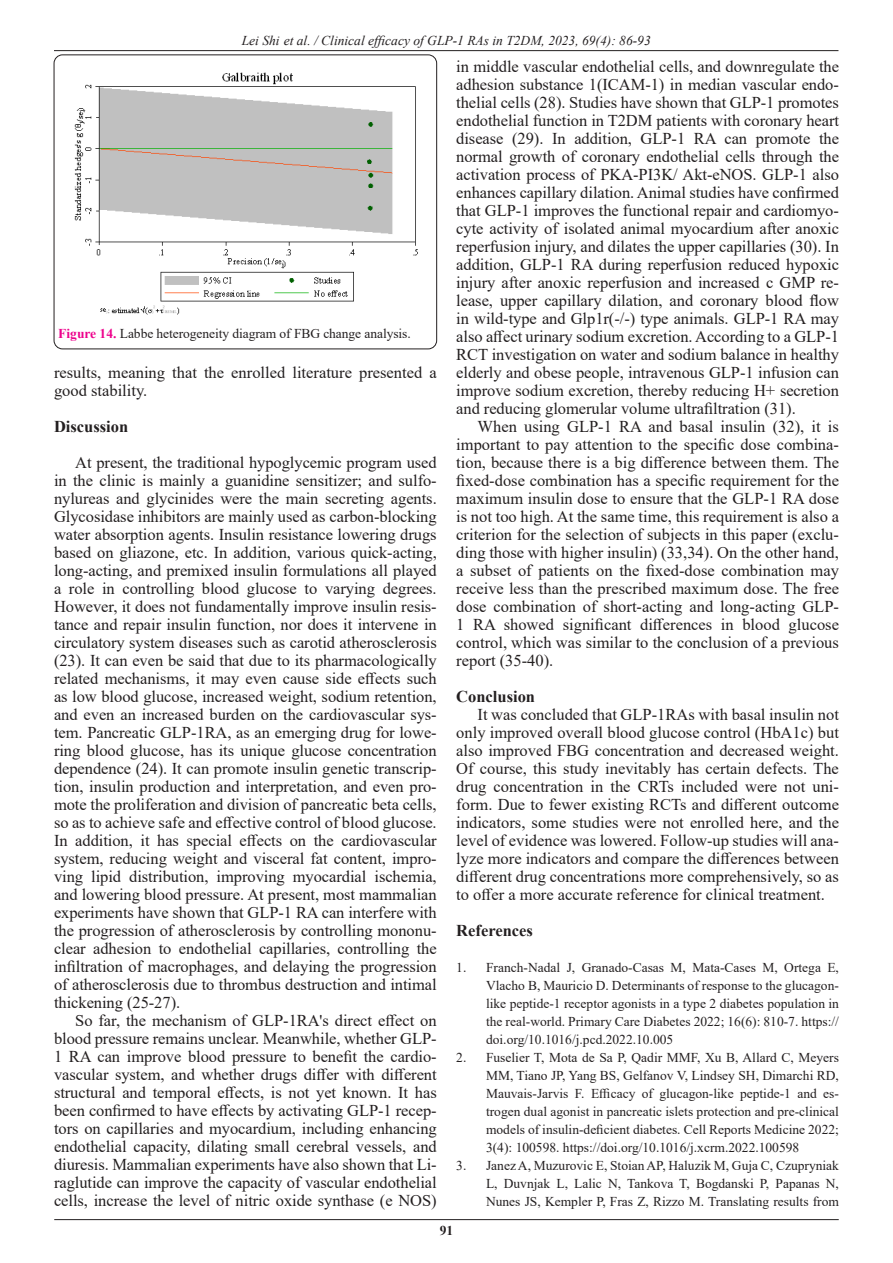
<style>
.page{position:relative;width:893px;height:1263px;background:#fff}
.page>*{position:absolute;margin:0;border:0;box-sizing:border-box;transform-origin:0 0}
.t1{font:16.5px/18px "Times New Roman";color:#231f20;text-align:justify}
.Pa7{font:700 16.5px "Times New Roman";color:#231f20}
.t2{font:13.5px/18px "Times New Roman";color:#231f20;text-align:justify}
.t3{font:italic 13.5px "Times New Roman";color:#231f20}
.t4{font:700 13.5px "Times New Roman";color:#231f20}
.s1{font-weight:700;color:#ed028c}
</style>
<div class="page">
<hr style="left:54px;top:50px;width:784px;height:1px;background:#231f20">
<hr style="left:54px;top:1219px;width:785px;height:1px;background:#231f20">
<div style="left:54px;top:55px;width:383px;height:294px;border:1px solid #231f20;border-radius:9px"></div>
<img style="left:74px;top:72px;width:344px;height:243px">
<p class="t3" style="left:242px;top:31px;width:410px">Lei Shi et al. / Clinical efficacy of GLP-1 RAs in T2DM, 2023, 69(4): 86-93</p>
<p class="t2" style="left:58px;top:324px;width:354px"><span class="s1">Figure 14.</span> Labbe heterogeneity diagram of FBG change analysis.</p>
<p class="t1" style="left:54px;top:363px;width:384px">results, meaning that the enrolled literature presented a good stability.</p>
<p class="Pa7" style="left:54px;top:415px;width:76px">Discussion</p>
<p class="t1" style="left:54px;top:453px;width:384px;text-indent:21px">At present, the traditional hypoglycemic program used in the clinic is mainly a guanidine sensitizer; and sulfo&shy;nylureas and glycinides were the main secreting agents.<br>Glycosidase inhibitors are mainly used as carbon-blocking water absorption agents. Insulin resistance lowering drugs based on gliazone, etc. In addition, various quick-acting, long-acting, and premixed insulin formulations all played a role in controlling blood glucose to varying degrees.<br>However, it does not fundamentally improve insulin resis&shy;tance and repair insulin function, nor does it intervene in circulatory system diseases such as carotid atherosclerosis (23). It can even be said that due to its pharmacologically related mechanisms, it may even cause side effects such as low blood glucose, increased weight, sodium retention, and even an increased burden on the cardiovascular sys&shy;tem. Pancreatic GLP-1RA, as an emerging drug for lowe&shy;ring blood glucose, has its unique glucose concentration dependence (24). It can promote insulin genetic transcrip&shy;tion, insulin production and interpretation, and even pro&shy;mote the proliferation and division of pancreatic beta cells, so as to achieve safe and effective control of blood glucose.<br>In addition, it has special effects on the cardiovascular system, reducing weight and visceral fat content, impro&shy;ving lipid distribution, improving myocardial ischemia, and lowering blood pressure. At present, most mammalian experiments have shown that GLP-1 RA can interfere with the progression of atherosclerosis by controlling mononu&shy;clear adhesion to endothelial capillaries, controlling the infiltration of macrophages, and delaying the progression of atherosclerosis due to thrombus destruction and intimal thickening (25-27).</p>
<p class="t1" style="left:54px;top:1011px;width:384px;text-indent:21px">So far, the mechanism of GLP-1RA's direct effect on blood pressure remains unclear. Meanwhile, whether GLP-1 RA can improve blood pressure to benefit the cardio&shy;vascular system, and whether drugs differ with different structural and temporal effects, is not yet known. It has been confirmed to have effects by activating GLP-1 recep&shy;tors on capillaries and myocardium, including enhancing endothelial capacity, dilating small cerebral vessels, and diuresis. Mammalian experiments have also shown that Li&shy;raglutide can improve the capacity of vascular endothelial cells, increase the level of nitric oxide synthase (e NOS)</p>
<p class="t1" style="left:456px;top:57px;width:384px">in middle vascular endothelial cells, and downregulate the adhesion substance 1(ICAM-1) in median vascular endo&shy;thelial cells (28). Studies have shown that GLP-1 promotes endothelial function in T2DM patients with coronary heart disease (29). In addition, GLP-1 RA can promote the normal growth of coronary endothelial cells through the activation process of PKA-PI3K/ Akt-eNOS. GLP-1 also enhances capillary dilation. Animal studies have confirmed that GLP-1 improves the functional repair and cardiomyo&shy;cyte activity of isolated animal myocardium after anoxic reperfusion injury, and dilates the upper capillaries (30). In addition, GLP-1 RA during reperfusion reduced hypoxic injury after anoxic reperfusion and increased c GMP re&shy;lease, upper capillary dilation, and coronary blood flow in wild-type and Glp1r(-/-) type animals. GLP-1 RA may also affect urinary sodium excretion. According to a GLP-1<br>RCT investigation on water and sodium balance in healthy elderly and obese people, intravenous GLP-1 infusion can improve sodium excretion, thereby reducing H+ secretion and reducing glomerular volume ultrafiltration (31).</p>
<p class="t1" style="left:456px;top:417px;width:384px;text-indent:21px">When using GLP-1 RA and basal insulin (32), it is important to pay attention to the specific dose combina&shy;tion, because there is a big difference between them. The fixed-dose combination has a specific requirement for the maximum insulin dose to ensure that the GLP-1 RA dose is not too high. At the same time, this requirement is also a criterion for the selection of subjects in this paper (exclu&shy;ding those with higher insulin) (33,34). On the other hand, a subset of patients on the fixed-dose combination may receive less than the prescribed maximum dose. The free dose combination of short-acting and long-acting GLP-1 RA showed significant differences in blood glucose control, which was similar to the conclusion of a previous report (35-40).</p>
<p class="Pa7" style="left:456px;top:685px;width:80px">Conclusion</p>
<p class="t1" style="left:456px;top:705px;width:384px;text-indent:21px">It was concluded that GLP-1RAs with basal insulin not only improved overall blood glucose control (HbA1c) but also improved FBG concentration and decreased weight.<br>Of course, this study inevitably has certain defects. The drug concentration in the CRTs included were not uni&shy;form. Due to fewer existing RCTs and different outcome indicators, some studies were not enrolled here, and the level of evidence was lowered. Follow-up studies will ana&shy;lyze more indicators and compare the differences between different drug concentrations more comprehensively, so as to offer a more accurate reference for clinical treatment.</p>
<p class="Pa7" style="left:456px;top:919px;width:78px">References</p>
<p class="t2" style="left:486px;top:958px;width:354px;text-indent:-30px">1. Franch-Nadal J, Granado-Casas M, Mata-Cases M, Ortega E, Vlacho B, Mauricio D. Determinants of response to the glucagon&shy;like peptide-1 receptor agonists in a type 2 diabetes population in the real-world. Primary Care Diabetes 2022; 16(6): 810-7. https:// doi.org/10.1016/j.pcd.2022.10.005</p>
<p class="t2" style="left:486px;top:1048px;width:354px;text-indent:-30px">2. Fuselier T, Mota de Sa P, Qadir MMF, Xu B, Allard C, Meyers MM, Tiano JP, Yang BS, Gelfanov V, Lindsey SH, Dimarchi RD, Mauvais-Jarvis F. Efficacy of glucagon-like peptide-1 and es&shy;trogen dual agonist in pancreatic islets protection and pre-clinical models of insulin-deficient diabetes. Cell Reports Medicine 2022; 3(4): 100598. https://doi.org/10.1016/j.xcrm.2022.100598</p>
<p class="t2" style="left:486px;top:1156px;width:354px;text-indent:-30px">3. Janez A, Muzurovic E, Stoian AP, Haluzik M, Guja C, Czupryniak L, Duvnjak L, Lalic N, Tankova T, Bogdanski P, Papanas N, Nunes JS, Kempler P, Fras Z, Rizzo M. Translating results from</p>
<p class="t4" style="left:440px;top:1220px;width:15px">91</p>
</div>
